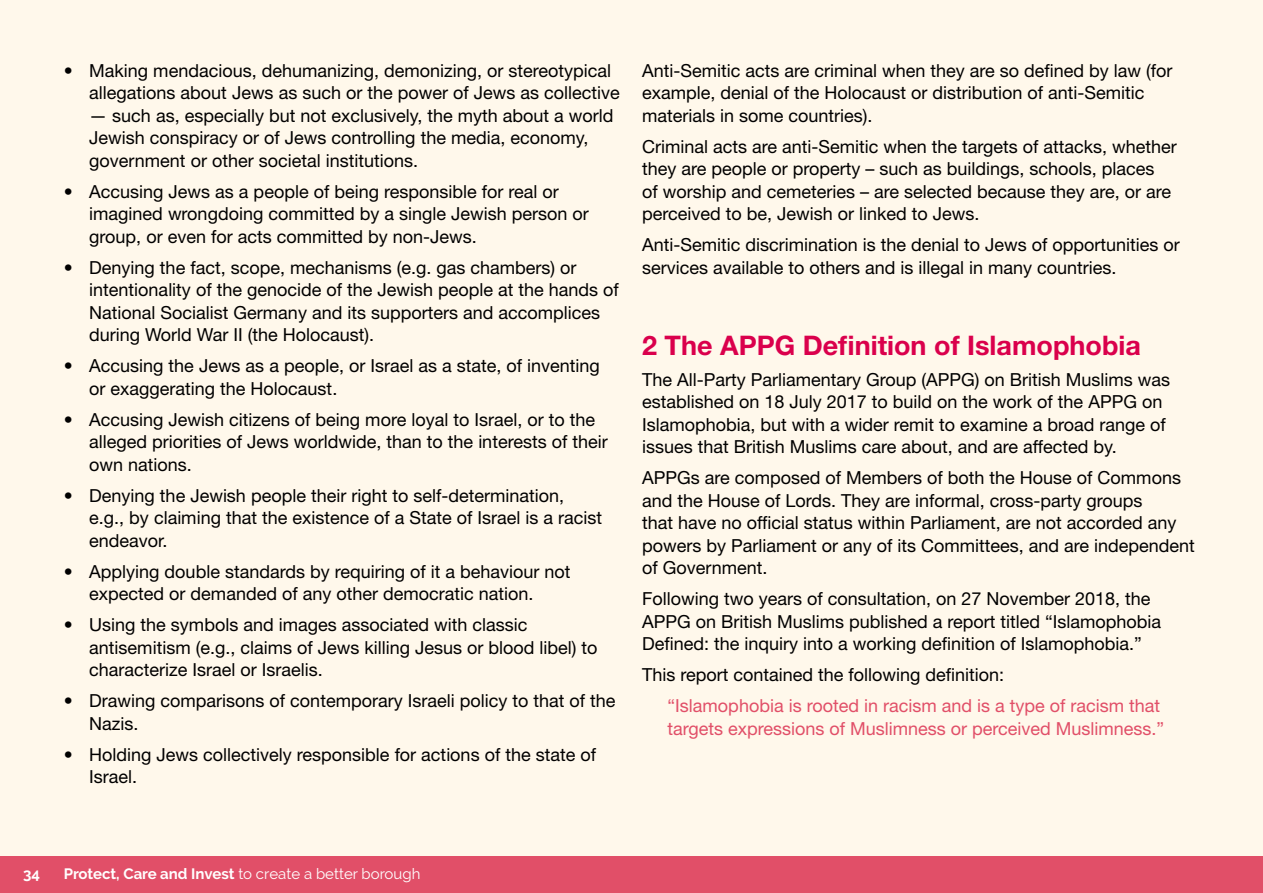
<style>
.page{position:relative;width:1263px;height:893px;background:#fff8eb}
.page>*{position:absolute;margin:0;border:0;box-sizing:border-box;transform-origin:0 0}
.Heading_1_18_22{font:700 27px "Helvetica Neue LT Std";color:#da004c}
.Body_Bullet{font:18px/22.5px "Helvetica Neue LT Std";color:#000}
.Body_12_15{font:18px/22.5px "Helvetica Neue LT Std";color:#000}
.Body_12_15-2{font:18px/22.5px "Helvetica Neue LT Std";color:#e14f68}
.t1{font:15px "Raleway";color:#fff}
.t2{font:700 15px "Raleway";color:#fff}
.s1{font-weight:700}
</style>
<div class="page">
<div style="left:0;top:856px;width:1263px;height:37px;background:#e14f68"></div>
<p class="Body_Bullet" style="left:89px;top:59px;width:532px;text-indent:-26px">• Making mendacious, dehumanizing, demonizing, or stereotypical allegations about Jews as such or the power of Jews as collective</p>
<p class="Body_Bullet" style="left:89px;top:104px;width:526px">— such as, especially but not exclusively, the myth about a world<br>Jewish conspiracy or of Jews controlling the media, economy, government or other societal institutions.</p>
<p class="Body_Bullet" style="left:89px;top:180px;width:501px;text-indent:-26px">• Accusing Jews as a people of being responsible for real or imagined wrongdoing committed by a single Jewish person or group, or even for acts committed by non-Jews.</p>
<p class="Body_Bullet" style="left:89px;top:256px;width:531px;text-indent:-26px">• Denying the fact, scope, mechanisms (e.g. gas chambers) or intentionality of the genocide of the Jewish people at the hands of National Socialist Germany and its supporters and accomplices during World War II (the Holocaust).</p>
<p class="Body_Bullet" style="left:89px;top:354px;width:512px;text-indent:-26px">• Accusing the Jews as a people, or Israel as a state, of inventing or exaggerating the Holocaust.</p>
<p class="Body_Bullet" style="left:89px;top:408px;width:520px;text-indent:-26px">• Accusing Jewish citizens of being more loyal to Israel, or to the alleged priorities of Jews worldwide, than to the interests of their own nations.</p>
<p class="Body_Bullet" style="left:89px;top:484px;width:514px;text-indent:-26px">• Denying the Jewish people their right to self-determination, e.g., by claiming that the existence of a State of Israel is a racist endeavor.</p>
<p class="Body_Bullet" style="left:89px;top:560px;width:483px;text-indent:-26px">• Applying double standards by requiring of it a behaviour not expected or demanded of any other democratic nation.</p>
<p class="Body_Bullet" style="left:89px;top:613px;width:510px;text-indent:-26px">• Using the symbols and images associated with classic antisemitism (e.g., claims of Jews killing Jesus or blood libel) to characterize Israel or Israelis.</p>
<p class="Body_Bullet" style="left:89px;top:689px;width:528px;text-indent:-26px">• Drawing comparisons of contemporary Israeli policy to that of the<br>Nazis.</p>
<p class="Body_Bullet" style="left:89px;top:743px;width:508px;text-indent:-26px">• Holding Jews collectively responsible for actions of the state of<br>Israel.</p>
<p class="Body_12_15" style="left:642px;top:59px;width:532px">Anti-Semitic acts are criminal when they are so defined by law (for example, denial of the Holocaust or distribution of anti-Semitic materials in some countries).</p>
<p class="Body_12_15" style="left:642px;top:135px;width:536px">Criminal acts are anti-Semitic when the targets of attacks, whether they are people or property – such as buildings, schools, places<br>of worship and cemeteries – are selected because they are, or are perceived to be, Jewish or linked to Jews.</p>
<p class="Body_12_15" style="left:642px;top:233px;width:539px">Anti-Semitic discrimination is the denial to Jews of opportunities or services available to others and is illegal in many countries.</p>
<p class="Heading_1_18_22" style="left:642px;top:328px;width:500px">2 The APPG Definition of Islamophobia</p>
<p class="Body_12_15" style="left:642px;top:368px;width:530px">The All-Party Parliamentary Group (APPG) on British Muslims was established on 18 July 2017 to build on the work of the APPG on Islamophobia, but with a wider remit to examine a broad range of issues that British Muslims care about, and are affected by.</p>
<p class="Body_12_15" style="left:642px;top:466px;width:554px">APPGs are composed of Members of both the House of Commons and the House of Lords. They are informal, cross-party groups<br>that have no official status within Parliament, are not accorded any powers by Parliament or any of its Committees, and are independent of Government.</p>
<p class="Body_12_15" style="left:642px;top:587px;width:521px">Following two years of consultation, on 27 November 2018, the<br>APPG on British Muslims published a report titled “Islamophobia<br>Defined: the inquiry into a working definition of Islamophobia.”</p>
<p class="Body_12_15" style="left:642px;top:663px;width:364px">This report contained the following definition:</p>
<p class="Body_12_15-2" style="left:668px;top:694px;width:498px">“Islamophobia is rooted in racism and is a type of racism that targets expressions of Muslimness or perceived Muslimness.”</p>
<p class="t2" style="left:23px;top:865px;width:18px">34</p>
<p class="t1" style="left:64px;top:865px;width:358px"><span class="s1">Protect, Care and Invest</span> to create a better borough</p>
</div>
